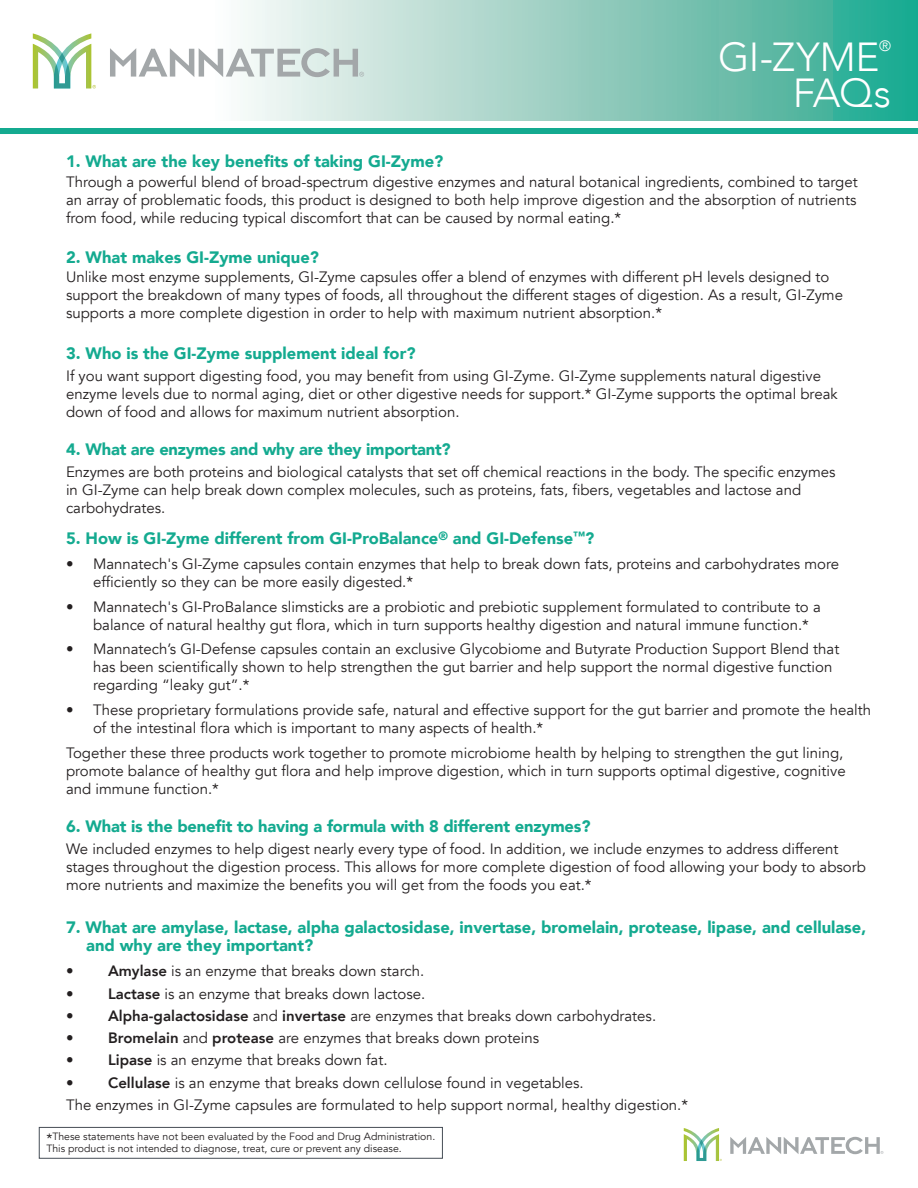
<style>
.page{position:relative;width:918px;height:1188px;background:#fff}
.page>*{position:absolute;margin:0;border:0;box-sizing:border-box;transform-origin:0 0}
.t1{font:300 40.5px "Avenir";letter-spacing:-.01em;color:#fff}
.answer_paragraph{font:900 16.5px "Avenir";color:#14aa90}
.answer_paragraph-2{font:15px/18px "Avenir";color:#231f20}
.t2{font:300 15px "Avenir";color:#fff}
.t3{font:10.5px/12px "Avenir";color:#231f20}
.s1{font-weight:800}
.s2{font-size:13.5px}
</style>
<div class="page">
<svg style="left:730px;top:1137px;width:153px;height:17px"></svg>
<svg style="left:684px;top:1128px;width:38px;height:33px"></svg>
<svg style="left:243px;top:0;width:675px;height:121px;background:#8dccbe"></svg>
<div style="left:0;top:129px;width:918px;height:5px;background:#14aa90"></div>
<svg style="left:110px;top:48px;width:254px;height:29px"></svg>
<svg style="left:33px;top:33px;width:63px;height:55px"></svg>
<div style="left:39px;top:1127px;width:404px;height:32px;border:1px solid #464d56"></div>
<p class="t1" style="left:718px;top:33px;width:163px">GI-ZYME</p>
<p class="t2" style="left:879px;top:37px;width:13px">®</p>
<p class="t1" style="left:793px;top:69px;width:100px">FAQs</p>
<p class="answer_paragraph" style="left:66px;top:147px;width:379px">1. What are the key benefits of taking GI-Zyme?</p>
<p class="answer_paragraph-2" style="left:66px;top:173px;width:793px;text-align:justify">Through a powerful blend of broad-spectrum digestive enzymes and natural botanical ingredients, combined to target an array of problematic foods, this product is designed to both help improve digestion and the absorption of nutrients from food, while reducing typical discomfort that can be caused by normal eating.*</p>
<p class="answer_paragraph" style="left:66px;top:243px;width:254px">2. What makes GI-Zyme unique?</p>
<p class="answer_paragraph-2" style="left:66px;top:268px;width:779px">Unlike most enzyme supplements, GI-Zyme capsules offer a blend of enzymes with different pH levels designed to support the breakdown of many types of foods, all throughout the different stages of digestion. As a result, GI-Zyme supports a more complete digestion in order to help with maximum nutrient absorption.*</p>
<p class="answer_paragraph" style="left:66px;top:339px;width:351px">3. Who is the GI-Zyme supplement ideal for?</p>
<p class="answer_paragraph-2" style="left:66px;top:367px;width:773px">If you want support digesting food, you may benefit from using GI-Zyme. GI-Zyme supplements natural digestive enzyme levels due to normal aging, diet or other digestive needs for support.* GI-Zyme supports the optimal break down of food and allows for maximum nutrient absorption.</p>
<p class="answer_paragraph" style="left:66px;top:435px;width:386px">4. What are enzymes and why are they important?</p>
<p class="answer_paragraph-2" style="left:66px;top:463px;width:771px">Enzymes are both proteins and biological catalysts that set off chemical reactions in the body. The specific enzymes in GI-Zyme can help break down complex molecules, such as proteins, fats, fibers, vegetables and lactose and carbohydrates.</p>
<p class="answer_paragraph" style="left:66px;top:524px;width:530px">5. How is GI-Zyme different from GI-ProBalance<sup>®</sup> and GI-Defense<sup>™</sup>?</p>
<p class="answer_paragraph-2" style="left:93px;top:555px;width:748px;text-indent:-27px">• Mannatech's GI-Zyme capsules contain enzymes that help to break down fats, proteins and carbohydrates more efficiently so they can be more easily digested.*</p>
<p class="answer_paragraph-2" style="left:93px;top:598px;width:729px;text-indent:-27px">• Mannatech's GI-ProBalance slimsticks are a probiotic and prebiotic supplement formulated to contribute to a balance of natural healthy gut flora, which in turn supports healthy digestion and natural immune function.*</p>
<p class="answer_paragraph-2" style="left:93px;top:640px;width:748px;text-indent:-27px">• Mannatech’s GI-Defense capsules contain an exclusive Glycobiome and Butyrate Production Support Blend that has been scientifically shown to help strengthen the gut barrier and help support the normal digestive function regarding “leaky gut”.*</p>
<p class="answer_paragraph-2" style="left:93px;top:701px;width:780px;text-indent:-27px">• These proprietary formulations provide safe, natural and effective support for the gut barrier and promote the health of the intestinal flora which is important to many aspects of health.*</p>
<p class="answer_paragraph-2" style="left:66px;top:744px;width:781px">Together these three products work together to promote microbiome health by helping to strengthen the gut lining, promote balance of healthy gut flora and help improve digestion, which in turn supports optimal digestive, cognitive and immune function.*</p>
<p class="answer_paragraph" style="left:66px;top:812px;width:526px">6. What is the benefit to having a formula with 8 different enzymes?</p>
<p class="answer_paragraph-2" style="left:66px;top:840px;width:801px">We included enzymes to help digest nearly every type of food. In addition, we include enzymes to address different stages throughout the digestion process. This allows for more complete digestion of food allowing your body to absorb more nutrients and maximize the benefits you will get from the foods you eat.*</p>
<p class="answer_paragraph" style="left:66px;top:914px;width:802px">7. What are amylase, lactase, alpha galactosidase, invertase, bromelain, protease, lipase, and cellulase,</p>
<p class="answer_paragraph" style="left:86px;top:932px;width:228px">and why are they important?</p>
<p class="answer_paragraph-2" style="left:66px;top:962px;width:360px">• <span class="s1">Amylase</span> is an enzyme that breaks down starch.</p>
<p class="answer_paragraph-2" style="left:66px;top:985px;width:361px">• <span class="s1">Lactase</span> is an enzyme that breaks down lactose.</p>
<p class="answer_paragraph-2" style="left:66px;top:1007px;width:592px">• <span class="s1">Alpha-galactosidase</span> and <span class="s1">invertase</span> are enzymes that breaks down carbohydrates.</p>
<p class="answer_paragraph-2" style="left:66px;top:1029px;width:475px">• <span class="s1">Bromelain</span> and <span class="s1">protease</span> are enzymes that breaks down proteins</p>
<p class="answer_paragraph-2" style="left:66px;top:1052px;width:323px">• <span class="s1">Lipase</span> is an enzyme that breaks down fat.</p>
<p class="answer_paragraph-2" style="left:66px;top:1074px;width:519px">• <span class="s1">Cellulase</span> is an enzyme that breaks down cellulose found in vegetables.</p>
<p class="answer_paragraph-2" style="left:66px;top:1096px;width:624px">The enzymes in GI-Zyme capsules are formulated to help support normal, healthy digestion.*</p>
<p class="t3" style="left:46px;top:1131px;width:390px"><span class="s2">*</span>These statements have not been evaluated by the Food and Drug Administration.<br>This product is not intended to diagnose, treat, cure or prevent any disease.</p>
</div>
